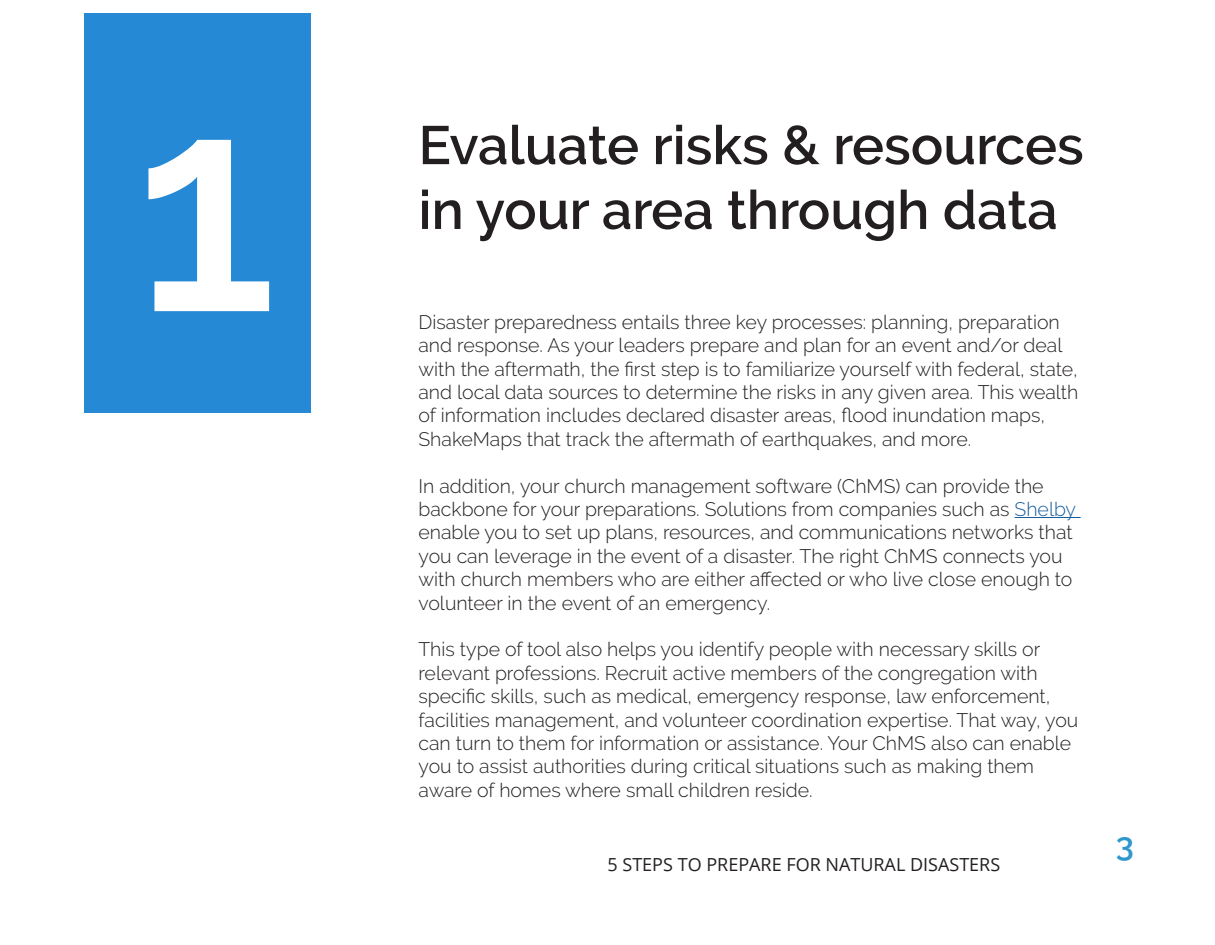
<style>
.page{position:relative;width:1215px;height:945px;background:#fff}
.page>*{position:absolute;margin:0;border:0;box-sizing:border-box;transform-origin:0 0}
.t1{font:600 300px "Raleway";color:#fff}
.t2{font:600 54px "Raleway";color:#231f20}
.t3{font:600 33px "Raleway";color:#3097cc}
.t4{font:300 19.5px/23.4px "Raleway";color:#231f20}
.t5{font:18px "Open Sans";color:#231f20}
.s1{color:#175d9e}
</style>
<div class="page">
<hr style="left:1015px;top:517px;width:66px;height:1px;background:#175d9e">
<div style="left:84px;top:14px;width:226px;height:399px;background:#2589d5"></div>
<p class="t1" style="left:135px;top:33px;width:143px">1</p>
<p class="t2" style="left:418px;top:114px;width:667px">Evaluate risks &amp; resources</p>
<p class="t2" style="left:418px;top:179px;width:641px">in your area through data</p>
<p class="t4" style="left:418px;top:310px;width:661px">Disaster preparedness entails three key processes: planning, preparation and response. As your leaders prepare and plan for an event and/or deal with the aftermath, the first step is to familiarize yourself with federal, state, and local data sources to determine the risks in any given area. This wealth of information includes declared disaster areas, flood inundation maps, ShakeMaps that track the aftermath of earthquakes, and more.</p>
<p class="t4" style="left:418px;top:474px;width:659px">In addition, your church management software (ChMS) can provide the backbone for your preparations. Solutions from companies such as <span class="s1">Shelby </span>enable you to set up plans, resources, and communications networks that you can leverage in the event of a disaster. The right ChMS connects you with church members who are either affected or who live close enough to volunteer in the event of an emergency.</p>
<p class="t4" style="left:418px;top:638px;width:623px">This type of tool also helps you identify people with necessary skills or</p>
<p class="t4" style="left:418px;top:661px;width:621px">relevant professions. Recruit active members of the congregation with</p>
<p class="t4" style="left:418px;top:685px;width:633px">specific skills, such as medical, emergency response, law enforcement,</p>
<p class="t4" style="left:418px;top:708px;width:661px">facilities management, and volunteer coordination expertise. That way, you</p>
<p class="t4" style="left:418px;top:731px;width:654px">can turn to them for information or assistance. Your ChMS also can enable</p>
<p class="t4" style="left:418px;top:755px;width:617px">you to assist authorities during critical situations such as making them aware of homes where small children reside.</p>
<p class="t5" style="left:608px;top:852px;width:394px">5 STEPS TO PREPARE FOR NATURAL DISASTERS</p>
<h3 class="t3" style="left:1116px;top:825px;width:20px">3</h3>
</div>
